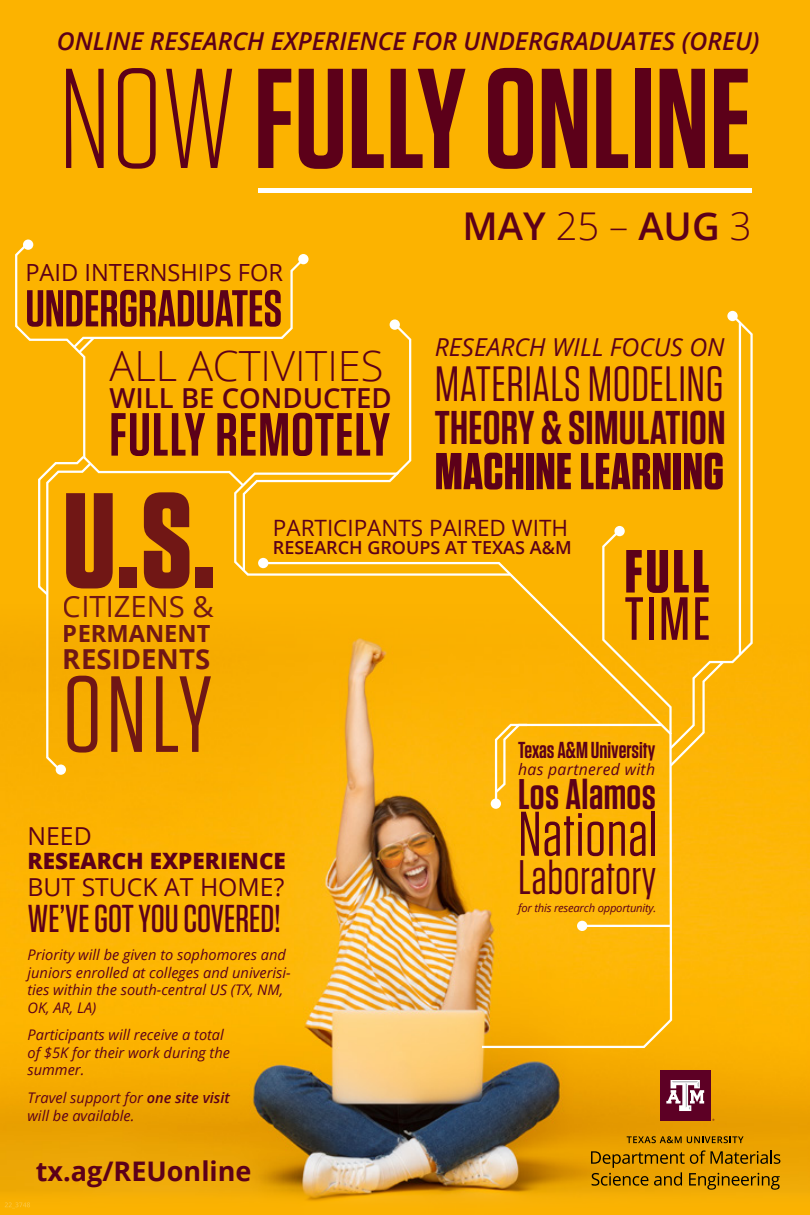
<style>
.page{position:relative;width:810px;height:1215px;background:#fff}
.page>*{position:absolute;margin:0;border:0;box-sizing:border-box;transform-origin:0 0}
.t1{font:600 141.75px "Tungsten";color:#5c0019}
.t2{font:700 135px "Tungsten";color:#5c0019}
.t3{font:108px "Tungsten";color:#5c0019}
.t4{font:63px "Tungsten";letter-spacing:.01em;color:#5c0019}
.Paragraph_Style_1{font:600 60.75px "Tungsten";letter-spacing:.02em;color:#5c0019}
.Paragraph_Style_1-2{font:700 60.75px "Tungsten";color:#5c0019}
.Paragraph_Style_1-3{font:500 60.75px "Tungsten";color:#5c0019}
.Paragraph_Style_1-4{font:700 51.75px "Tungsten";letter-spacing:.01em;color:#5c0019}
.Paragraph_Style_1-5{font:600 51.75px "Tungsten";color:#5c0019}
.Paragraph_Style_1-6{font:49.5px "Tungsten";letter-spacing:.01em;color:#5c0019}
.t5{font:48.38px "Tungsten";letter-spacing:.01em;color:#5c0019}
.Paragraph_Style_1-7{font:600 47.25px "Tungsten";letter-spacing:.005em;color:#5c0019}
.t6{font:600 42.75px "Tungsten";letter-spacing:.01em;color:#5c0019}
.Paragraph_Style_1-8{font:300 41.62px "Open Sans";color:#5c0019}
.t7{font:500 38.7px "Tungsten";color:#5c0019}
.t8{font:600 38.25px "Open Sans";color:#5c0019}
.t9{font:29.25px "Open Sans";color:#5c0019}
.Paragraph_Style_1-9{font:600 27.45px "Open Sans";color:#5c0019}
.t10{font:700 27.45px "Open Sans";color:#5c0019}
.t11{font:700 27px "Open Sans";color:#5c0019}
.t12{font:italic 600 24.75px "Open Sans";color:#5c0019}
.Paragraph_Style_1-10{font:italic 24.75px "Open Sans";color:#5c0019}
.t13{font:24.75px "Open Sans";color:#5c0019}
.Paragraph_Style_1-11{font:23.62px "Open Sans";color:#5c0019}
.t14{font:700 23.62px "Open Sans";color:#5c0019}
.t15{font:600 22.95px "Tungsten";color:#5c0019}
.Paragraph_Style_1-12{font:22.5px "Open Sans";color:#5c0019}
.t16{font:800 22.5px "Open Sans";color:#5c0019}
.Paragraph_Style_1-13{font:600 18px "Open Sans";color:#5c0019}
.t17{font:italic 15.75px "Open Sans";letter-spacing:.02em;color:#5c0019}
.t18{font:italic 14.62px/17.6px "Open Sans";color:#5c0019}
.t19{font:italic 11.25px "Open Sans";letter-spacing:-.02em;color:#5c0019}
.s1{font-weight:300}
.s2{font-weight:600}
</style>
<div class="page">
<div style="left:0;top:0;width:810px;height:608px;background:#fcb300"></div>
<img style="left:0;top:663px;width:810px;height:527px">
<div style="left:0;top:1190px;width:810px;height:25px;background:#fcb300"></div>
<div style="left:0;top:603px;width:810px;height:60px;background:#fcb300"></div>
<img style="left:261px;top:638px;width:412px;height:411px">
<svg style="left:234px;top:320px;width:259px;height:256px"></svg>
<svg style="left:15px;top:242px;width:231px;height:247px"></svg>
<svg style="left:37px;top:454px;width:56px;height:320px"></svg>
<svg style="left:242px;top:469px;width:159px;height:104px"></svg>
<svg style="left:71px;top:258px;width:234px;height:98px"></svg>
<div style="left:577px;top:921px;width:10px;height:10px;background:#fff;border-radius:50%"></div>
<div style="left:491px;top:799px;width:10px;height:10px;background:#fff;border-radius:50%"></div>
<div style="left:258px;top:558px;width:10px;height:10px;background:#fff;border-radius:50%"></div>
<div style="left:390px;top:319px;width:10px;height:11px;background:#fff;border-radius:50%"></div>
<div style="left:23px;top:240px;width:10px;height:10px;background:#fff;border-radius:50%"></div>
<div style="left:298px;top:254px;width:11px;height:10px;background:#fff;border-radius:50%"></div>
<div style="left:56px;top:765px;width:10px;height:10px;background:#fff;border-radius:50%"></div>
<div style="left:258px;top:188px;width:494px;height:5px;background:#fff"></div>
<svg style="left:627px;top:1136px;width:117px;height:7px"></svg>
<svg style="left:591px;top:1150px;width:189px;height:40px;background:#c28701"></svg>
<div style="left:660px;top:1070px;width:51px;height:51px;background:#5d0025"></div>
<svg style="left:666px;top:1080px;width:38px;height:31px"></svg>
<svg style="left:5px;top:1202px;width:25px;height:6px"></svg>
<hr style="left:581px;top:925px;width:90px;height:2px;background:#fff">
<svg style="left:493px;top:312px;width:261px;height:494px"></svg>
<p class="t12" style="left:57px;top:24px;width:704px">ONLINE RESEARCH EXPERIENCE FOR UNDERGRADUATES (OREU)</p>
<p class="t1" style="left:58px;top:44px;width:695px"><span class="s1">NOW</span> FULLY ONLINE</p>
<p class="t8" style="left:463px;top:200px;width:291px">MAY <span class="s1">25 –</span> AUG <span class="s1">3</span></p>
<p class="Paragraph_Style_1-11" style="left:25px;top:257px;width:259px">PAID INTERNSHIPS FOR</p>
<p class="Paragraph_Style_1-5" style="left:25px;top:281px;width:258px">UNDERGRADUATES</p>
<p class="Paragraph_Style_1-8" style="left:110px;top:338px;width:276px">ALL ACTIVITIES</p>
<p class="Paragraph_Style_1-9" style="left:110px;top:380px;width:284px">WILL BE CONDUCTED</p>
<p class="Paragraph_Style_1" style="left:110px;top:403px;width:282px">FULLY REMOTELY</p>
<h2 class="t2" style="left:63px;top:469px;width:154px">U.S.</h2>
<h3 class="t9" style="left:63px;top:586px;width:152px">CITIZENS &amp;</h3>
<h3 class="t14" style="left:63px;top:616px;width:149px">PERMANENT</h3>
<h3 class="t10" style="left:63px;top:639px;width:149px">RESIDENTS</h3>
<h3 class="t3" style="left:63px;top:659px;width:151px">ONLY</h3>
<p class="Paragraph_Style_1-10" style="left:435px;top:331px;width:291px">RESEARCH WILL FOCUS ON</p>
<p class="Paragraph_Style_1-6" style="left:435px;top:359px;width:290px">MATERIALS MODELING</p>
<p class="Paragraph_Style_1-7" style="left:435px;top:403px;width:292px">THEORY &amp; SIMULATION</p>
<p class="Paragraph_Style_1-4" style="left:435px;top:444px;width:291px">MACHINE LEARNING</p>
<p class="Paragraph_Style_1-12" style="left:273px;top:512px;width:297px">PARTICIPANTS PAIRED WITH</p>
<p class="Paragraph_Style_1-13" style="left:273px;top:535px;width:300px">RESEARCH GROUPS AT TEXAS A&amp;M</p>
<p class="Paragraph_Style_1-2" style="left:625px;top:539px;width:86px">FULL</p>
<p class="Paragraph_Style_1-3" style="left:625px;top:587px;width:87px">TIME</p>
<p class="t15" style="left:518px;top:738px;width:139px">Texas A&amp;M University</p>
<p class="t17" style="left:518px;top:758px;width:139px">has partnered with</p>
<p class="t6" style="left:518px;top:771px;width:139px">Los Alamos</p>
<p class="t4" style="left:518px;top:801px;width:141px">National</p>
<p class="t5" style="left:518px;top:852px;width:140px">Laboratory</p>
<p class="t19" style="left:518px;top:900px;width:140px">for this research opportunity.</p>
<p class="t13" style="left:28px;top:819px;width:66px">NEED</p>
<p class="t16" style="left:28px;top:844px;width:260px">RESEARCH EXPERIENCE</p>
<p class="t13" style="left:28px;top:870px;width:258px">BUT STUCK AT HOME?</p>
<p class="t7" style="left:28px;top:899px;width:255px">WE’VE GOT YOU COVERED!</p>
<p class="t18" style="left:28px;top:946px;width:265px">Priority will be given to sophomores and juniors enrolled at colleges and univerisi&shy;ties within the south-central US (TX, NM, OK, AR, LA)</p>
<p class="t18" style="left:28px;top:1026px;width:204px">Participants will receive a total of $5K for their work during the summer.</p>
<p class="t18" style="left:28px;top:1089px;width:204px">Travel support for <span class="s2">one site visit </span>will be available.</p>
<p class="t11" style="left:36px;top:1152px;width:217px">tx.ag/REUonline</p>
</div>
